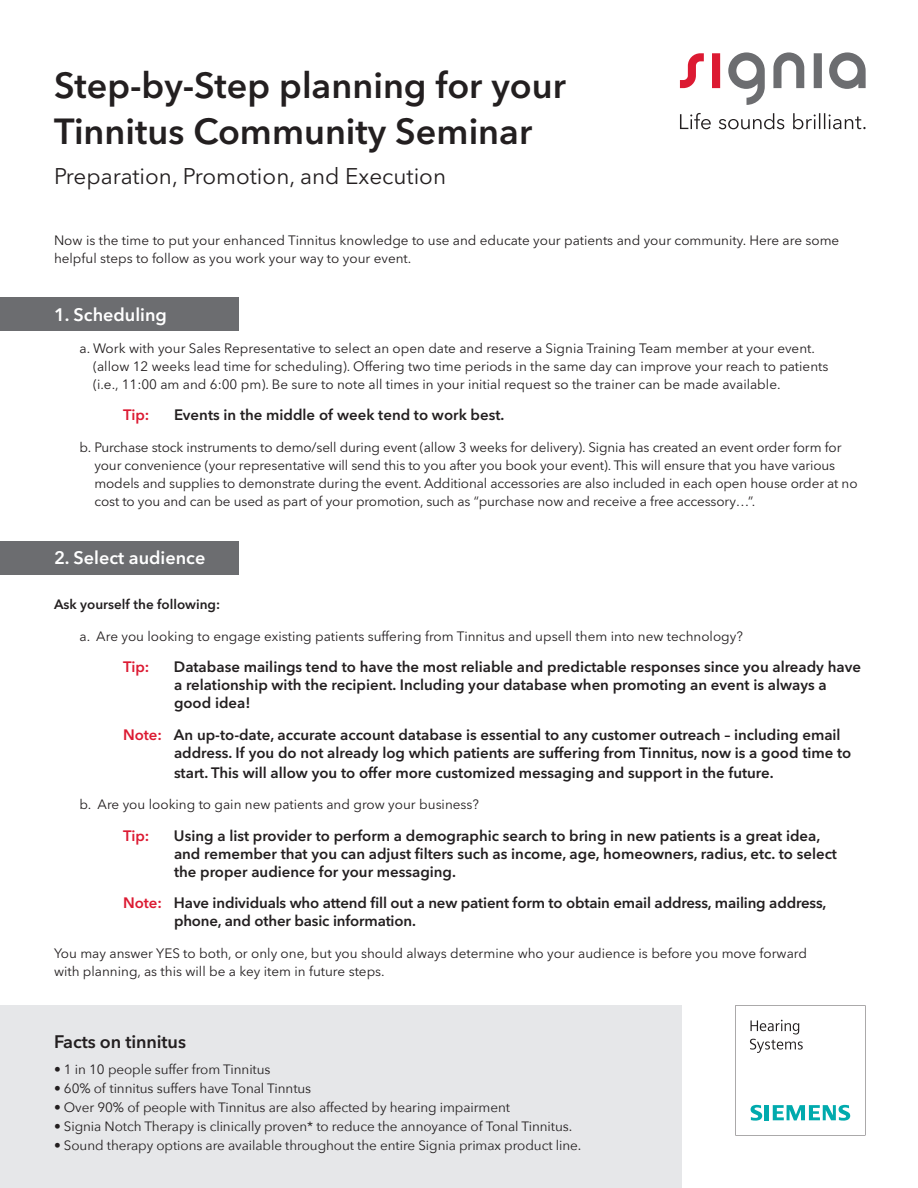
<style>
.page{position:relative;width:918px;height:1188px;background:#fff}
.page>*{position:absolute;margin:0;border:0;box-sizing:border-box;transform-origin:0 0}
.Heading_1{font:600 36px/46.5px "Avenir Next W1 G";color:#231f20}
.Heading_1-2{font:22.5px "Avenir Next W1 G";color:#231f20}
.t1{font:600 18px "Avenir Next W1 G";color:#fff}
._03__Copy_Roman__7_5{font:600 18px "Avenir Next W1 G";letter-spacing:-.005em;color:#231f20}
.t2{font:600 15px/18px "Avenir Next W1 G";color:#231f20}
.t3{font:600 15px "Avenir Next W1 G";letter-spacing:-.005em;color:#dc1a32}
.t4{font:13.5px/18px "Avenir Next W1 G";color:#231f20}
._03__Copy_Roman__7_5-2{font:13.5px "Avenir Next";letter-spacing:-.005em;color:#231f20}
.t5{font:600 13.5px "Avenir Next W1 G";color:#231f20}
.s1{color:#dc1a32}
</style>
<div class="page">
<div style="left:0;top:1005px;width:681px;height:183px;background:#e6e7e9"></div>
<div style="left:0;top:298px;width:239px;height:33px;background:#6c6d70"></div>
<div style="left:0;top:541px;width:239px;height:34px;background:#6c6d70"></div>
<svg style="left:728px;top:52px;width:138px;height:53px"></svg>
<svg style="left:680px;top:53px;width:40px;height:35px"></svg>
<svg style="left:680px;top:113px;width:186px;height:16px"></svg>
<svg style="left:735px;top:1005px;width:130px;height:130px"></svg>
<p class="Heading_1" style="left:54px;top:62px;width:513px">Step-by-Step planning for your<br>Tinnitus Community Seminar</p>
<p class="Heading_1-2" style="left:54px;top:162px;width:394px">Preparation, Promotion, and Execution</p>
<p class="t4" style="left:54px;top:231px;width:787px">Now is the time to put your enhanced Tinnitus knowledge to use and educate your patients and your community. Here are some helpful steps to follow as you work your way to your event.</p>
<p class="t1" style="left:54px;top:304px;width:114px">1. Scheduling</p>
<p class="t4" style="left:93px;top:339px;width:737px;text-indent:-14px">a. Work with your Sales Representative to select an open date and reserve a Signia Training Team member at your event. (allow 12 weeks lead time for scheduling). Offering two time periods in the same day can improve your reach to patients (i.e., 11:00 am and 6:00 pm). Be sure to note all times in your initial request so the trainer can be made available.</p>
<p class="t3" style="left:123px;top:406px;width:28px">Tip:</p>
<p class="t2" style="left:174px;top:406px;width:332px">Events in the middle of week tend to work best.</p>
<p class="t4" style="left:94px;top:438px;width:765px;text-indent:-15px">b. Purchase stock instruments to demo/sell during event (allow 3 weeks for delivery). Signia has created an event order form for your convenience (your representative will send this to you after you book your event). This will ensure that you have various models and supplies to demonstrate during the event. Additional accessories are also included in each open house order at no cost to you and can be used as part of your promotion, such as “purchase now and receive a free accessory…”.</p>
<p class="t1" style="left:54px;top:547px;width:153px">2. Select audience</p>
<p class="t5" style="left:54px;top:596px;width:168px">Ask yourself the following:</p>
<p class="t4" style="left:80px;top:627px;width:665px">a. Are you looking to engage existing patients suffering from Tinnitus and upsell them into new technology?</p>
<p class="t3" style="left:123px;top:658px;width:28px">Tip:</p>
<p class="t2" style="left:174px;top:658px;width:689px">Database mailings tend to have the most reliable and predictable responses since you already have a relationship with the recipient. Including your database when promoting an event is always a good idea!</p>
<p class="t2" style="left:174px;top:726px;width:679px;text-indent:-51px"><span class="s1">Note:</span> An up-to-date, accurate account database is essential to any customer outreach – including email address. If you do not already log which patients are suffering from Tinnitus, now is a good time to</p>
<p class="t2" style="left:174px;top:763px;width:601px">start. This will allow you to offer more customized messaging and support in the future.</p>
<p class="t4" style="left:80px;top:795px;width:401px">b. Are you looking to gain new patients and grow your business?</p>
<p class="t3" style="left:123px;top:826px;width:28px">Tip:</p>
<p class="t2" style="left:174px;top:826px;width:665px">Using a list provider to perform a demographic search to bring in new patients is a great idea, and remember that you can adjust filters such as income, age, homeowners, radius, etc. to select the proper audience for your messaging.</p>
<p class="t2" style="left:174px;top:894px;width:654px;text-indent:-51px"><span class="s1">Note:</span> Have individuals who attend fill out a new patient form to obtain email address, mailing address, phone, and other basic information.</p>
<p class="t4" style="left:54px;top:944px;width:755px">You may answer YES to both, or only one, but you should always determine who your audience is before you move forward with planning, as this will be a key item in future steps.</p>
<p class="_03__Copy_Roman__7_5" style="left:54px;top:1031px;width:133px">Facts on tinnitus</p>
<p class="_03__Copy_Roman__7_5-2" style="left:54px;top:1058px;width:218px">• 1 in 10 people suffer from Tinnitus</p>
<p class="_03__Copy_Roman__7_5-2" style="left:54px;top:1077px;width:259px">• 60% of tinnitus suffers have Tonal Tinntus</p>
<p class="_03__Copy_Roman__7_5-2" style="left:54px;top:1096px;width:458px">• Over 90% of people with Tinnitus are also affected by hearing impairment</p>
<p class="_03__Copy_Roman__7_5-2" style="left:54px;top:1115px;width:520px">• Signia Notch Therapy is clinically proven* to reduce the annoyance of Tonal Tinnitus.</p>
<p class="_03__Copy_Roman__7_5-2" style="left:54px;top:1134px;width:529px">• Sound therapy options are available throughout the entire Signia primax product line.</p>
</div>
